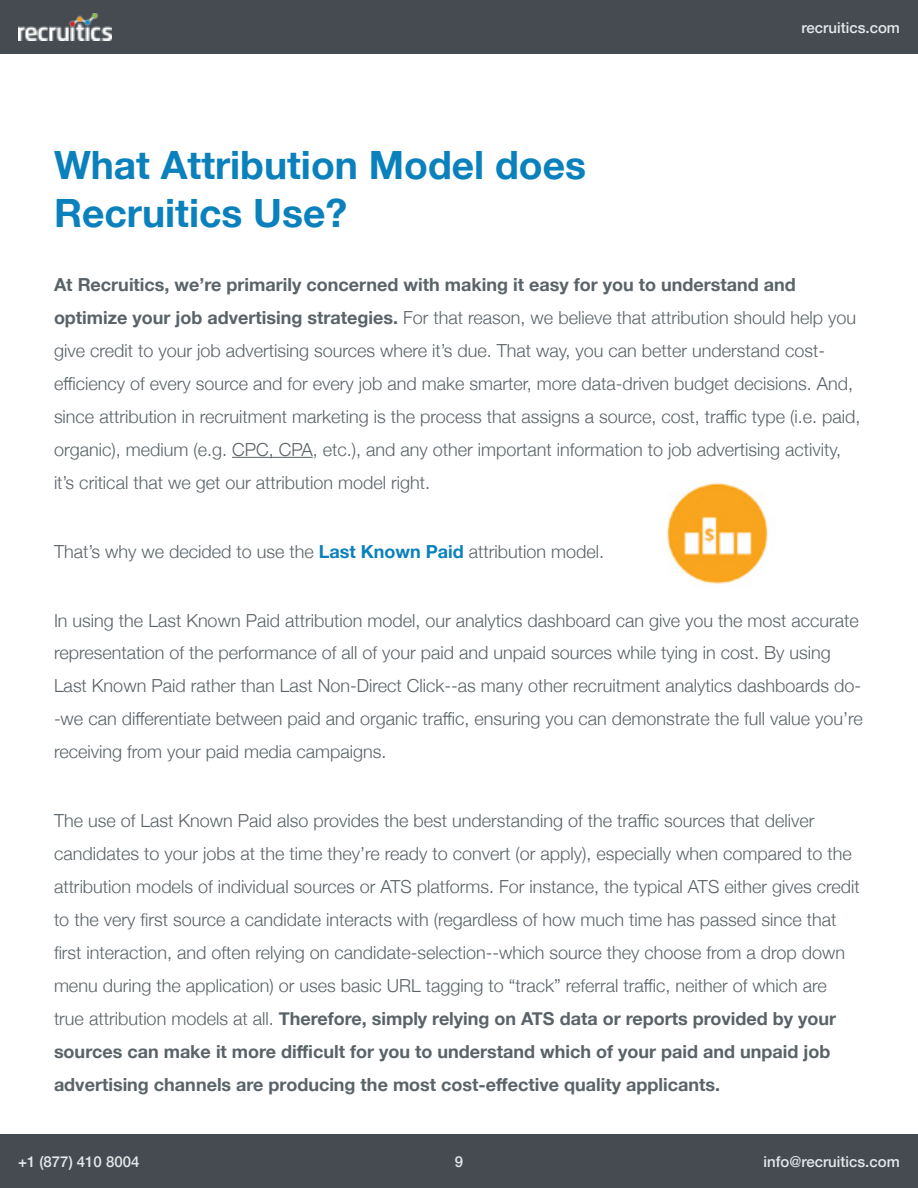
<style>
.page{position:relative;width:918px;height:1188px;background:#fff}
.page>*{position:absolute;margin:0;border:0;box-sizing:border-box;transform-origin:0 0}
.t1{font:700 39px/48px "Helvetica Neue";color:#0a81bc}
.t2{font:300 18px/33px "Helvetica Neue";color:#5a6368}
.t3{font:500 15px "Helvetica Neue";color:#e5e8ea}
.s1{font-weight:700}
.s2{font-weight:700;color:#0a81bc}
</style>
<div class="page">
<div style="left:0;top:1134px;width:918px;height:54px;background:#454b51"></div>
<div style="left:0;top:0;width:918px;height:54px;background:#454b51"></div>
<img style="left:18px;top:14px;width:93px;height:26px">
<img style="left:667px;top:482px;width:101px;height:102px">
<hr style="left:232px;top:457px;width:81px;height:1px;background:#5a6368">
<h1 class="t1" style="left:54px;top:142px;width:534px">What Attribution Model does<br>Recruitics Use?</h1>
<p class="t3" style="left:802px;top:15px;width:100px">recruitics.com</p>
<p class="t2" style="left:54px;top:266px;width:808px"><span class="s1">At Recruitics, we’re primarily concerned with making it easy for you to understand and optimize your job advertising strategies.</span> For that reason, we believe that attribution should help you give credit to your job advertising sources where it’s due. That way, you can better understand cost&shy;efficiency of every source and for every job and make smarter, more data-driven budget decisions. And, since attribution in recruitment marketing is the process that assigns a source, cost, traffic type (i.e. paid, organic), medium (e.g. CPC, CPA, etc.), and any other important information to job advertising activity, it’s critical that we get our attribution model right.</p>
<p class="t2" style="left:54px;top:533px;width:552px">That’s why we decided to use the <span class="s2">Last Known Paid</span> attribution model.</p>
<p class="t2" style="left:54px;top:602px;width:810px">In using the Last Known Paid attribution model, our analytics dashboard can give you the most accurate representation of the performance of all of your paid and unpaid sources while tying in cost. By using Last Known Paid rather than Last Non-Direct Click--as many other recruitment analytics dashboards do--we can differentiate between paid and organic traffic, ensuring you can demonstrate the full value you’re receiving from your paid media campaigns.</p>
<p class="t2" style="left:54px;top:803px;width:807px">The use of Last Known Paid also provides the best understanding of the traffic sources that deliver candidates to your jobs at the time they’re ready to convert (or apply), especially when compared to the attribution models of individual sources or ATS platforms. For instance, the typical ATS either gives credit to the very first source a candidate interacts with (regardless of how much time has passed since that first interaction, and often relying on candidate-selection--which source they choose from a drop down menu during the application) or uses basic URL tagging to “track” referral traffic, neither of which are true attribution models at all. <span class="s1">Therefore, simply relying on ATS data or reports provided by your sources can make it more difficult for you to understand which of your paid and unpaid job advertising channels are producing the most cost-effective quality applicants.</span></p>
<p class="t3" style="left:18px;top:1149px;width:123px">+1 (877) 410 8004</p>
<p class="t3" style="left:455px;top:1149px;width:10px">9</p>
<p class="t3" style="left:764px;top:1149px;width:138px">info@recruitics.com</p>
</div>
